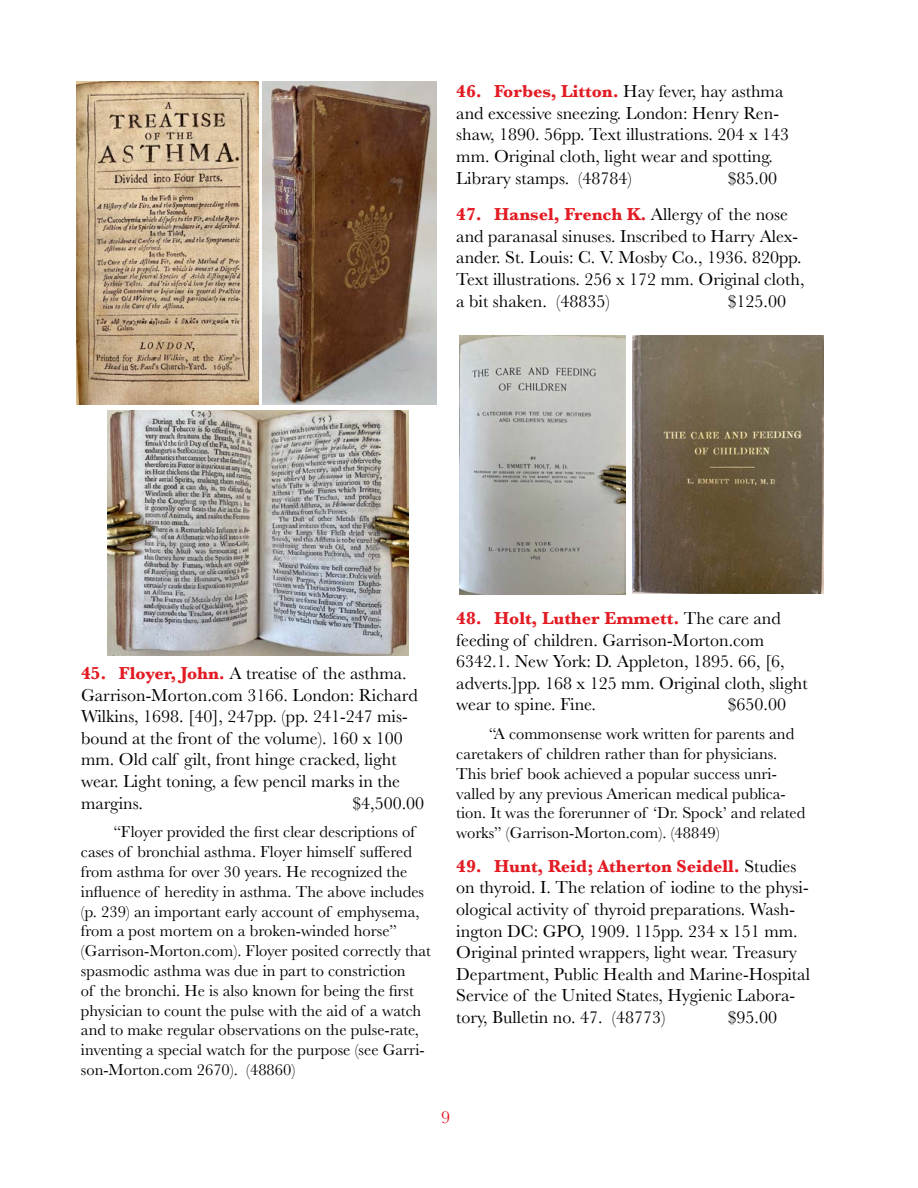
<style>
.page{position:relative;width:918px;height:1188px;background:#fff}
.page>*{position:absolute;margin:0;border:0;box-sizing:border-box;transform-origin:0 0}
.t1{font:18px/21.6px "Baskerville";color:#000}
.t2{font:18px "Baskerville";color:#e31b23}
.t3{font:16.5px/19.8px "Baskerville";color:#000}
.s1{font-weight:700;color:#e31b23}
</style>
<div class="page">
<img style="left:77px;top:81px;width:182px;height:324px">
<img style="left:263px;top:81px;width:173px;height:324px">
<img style="left:108px;top:410px;width:300px;height:246px">
<img style="left:459px;top:336px;width:167px;height:258px">
<img style="left:632px;top:336px;width:192px;height:258px">
<p class="t1" style="left:456px;top:81px;width:334px"><span class="s1">46. Forbes, Litton.</span> Hay fever, hay asthma and excessive sneezing. London: Henry Ren&shy;shaw, 1890. 56pp. Text illustrations. 204 x 143 mm. Original cloth, light wear and spotting.<br>Library stamps. (48784)</p>
<p class="t1" style="left:728px;top:167px;width:51px">$85.00</p>
<p class="t1" style="left:456px;top:204px;width:350px"><span class="s1">47. Hansel, French K.</span> Allergy of the nose and paranasal sinuses. Inscribed to Harry Alex&shy;ander. St. Louis: C. V. Mosby Co., 1936. 820pp.<br>Text illustrations. 256 x 172 mm. Original cloth, a bit shaken. (48835)</p>
<p class="t1" style="left:728px;top:290px;width:60px">$125.00</p>
<p class="t1" style="left:81px;top:663px;width:338px"><span class="s1">45. Floyer, John.</span> A treatise of the asthma.<br>Garrison-Morton.com 3166. London: Richard Wilkins, 1698. [40], 247pp. (pp. 241-247 mis&shy;bound at the front of the volume). 160 x 100 mm. Old calf gilt, front hinge cracked, light wear. Light toning, a few pencil marks in the margins.</p>
<p class="t1" style="left:352px;top:792px;width:73px">$4,500.00</p>
<p class="t3" style="left:81px;top:822px;width:351px;text-indent:32px">“Floyer provided the first clear descriptions of cases of bronchial asthma. Floyer himself suffered from asthma for over 30 years. He recognized the influence of heredity in asthma. The above includes (p. 239) an important early account of emphysema, from a post mortem on a broken-winded horse” (Garrison-Morton.com). Floyer posited correctly that spasmodic asthma was due in part to constriction<br>of the bronchi. He is also known for being the first physician to count the pulse with the aid of a watch and to make regular observations on the pulse-rate, inventing a special watch for the purpose (see Garri&shy;son-Morton.com 2670). (48860)</p>
<p class="t1" style="left:456px;top:608px;width:353px"><span class="s1">48. Holt, Luther Emmett.</span> The care and feeding of children. Garrison-Morton.com 6342.1. New York: D. Appleton, 1895. 66, [6, adverts.]pp. 168 x 125 mm. Original cloth, slight wear to spine. Fine.</p>
<p class="t1" style="left:728px;top:694px;width:60px">$650.00</p>
<p class="t3" style="left:456px;top:724px;width:351px;text-indent:32px">“A commonsense work written for parents and caretakers of children rather than for physicians.<br>This brief book achieved a popular success unri&shy;valled by any previous American medical publica&shy;tion. It was the forerunner of ‘Dr. Spock’ and related works” (Garrison-Morton.com). (48849)</p>
<p class="t1" style="left:456px;top:855px;width:355px"><span class="s1">49. Hunt, Reid; Atherton Seidell.</span> Studies on thyroid. I. The relation of iodine to the physi&shy;ological activity of thyroid preparations. Wash&shy;ington DC: GPO, 1909. 115pp. 234 x 151 mm.<br>Original printed wrappers, light wear. Treasury Department, Public Health and Marine-Hospital Service of the United States, Hygienic Labora&shy;tory, Bulletin no. 47. (48773)</p>
<p class="t1" style="left:728px;top:1007px;width:51px">$95.00</p>
<p class="t2" style="left:441px;top:1106px;width:10px">9</p>
</div>
